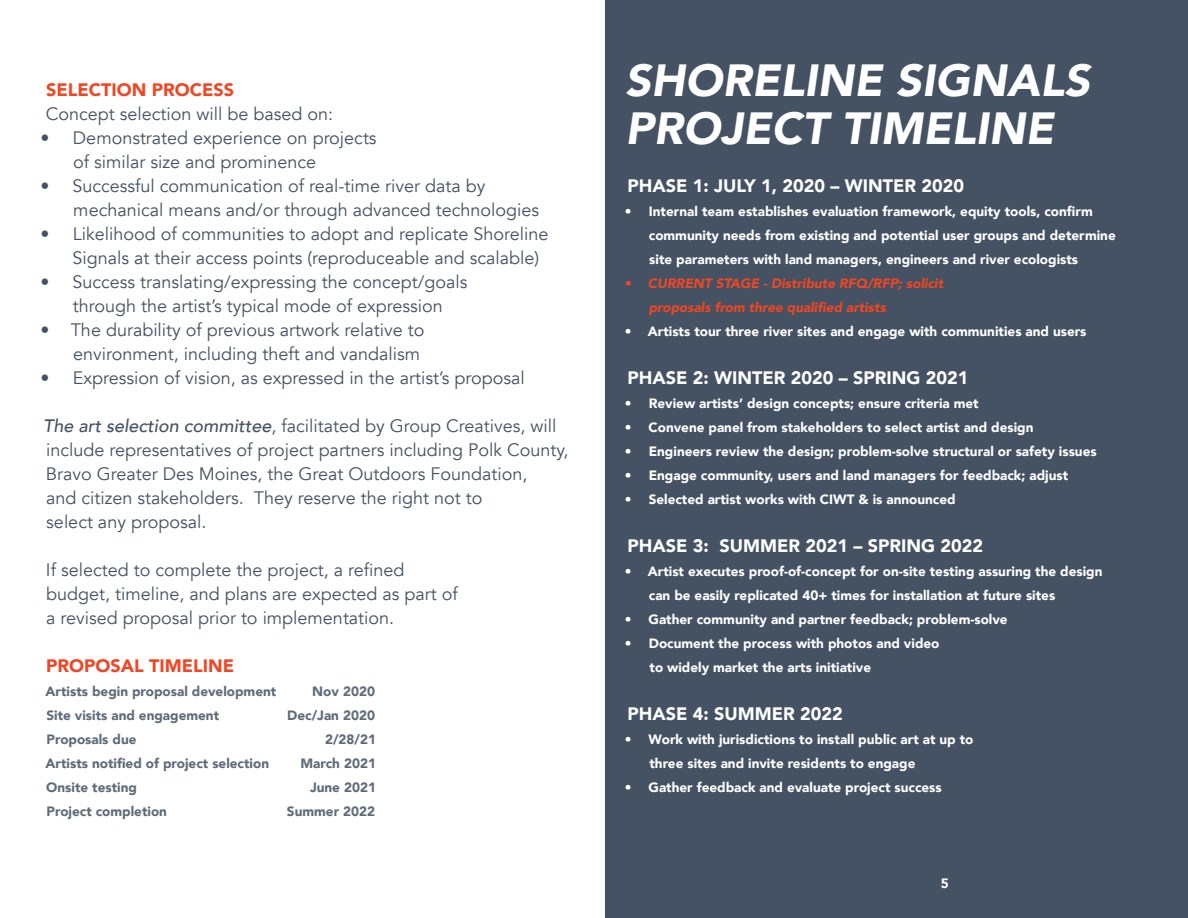
<style>
.page{position:relative;width:1188px;height:918px;background:#fff}
.page>*{position:absolute;margin:0;border:0;box-sizing:border-box;transform-origin:0 0}
.t1{font:italic 900 45px/48px "Avenir";color:#fff}
.t2{font:18px/24px "Avenir";color:#455263}
.t3{font:900 18px "Avenir";color:#fff}
.t4{font:900 18px "Avenir";color:#ef4623}
.t5{font:900 13.5px/24px "Avenir";color:#fff}
.t6{font:900 13.5px "Avenir";color:#5f6b7a}
.t7{font:italic 900 13.5px/24px "Avenir";color:#ef4623}
.s1{font-weight:500;font-style:italic}
</style>
<div class="page">
<div style="left:605px;top:1px;width:583px;height:917px;background:#455263"></div>
<h2 class="t4" style="left:46px;top:74px;width:189px">SELECTION PROCESS</h2>
<h2 class="t2" style="left:46px;top:102px;width:289px">Concept selection will be based on:</h2>
<h2 class="t2" style="left:73px;top:126px;width:305px;text-indent:-33px">• Demonstrated experience on projects of similar size and prominence</h2>
<h2 class="t2" style="left:73px;top:174px;width:467px;text-indent:-33px">• Successful communication of real-time river data by mechanical means and/or through advanced technologies</h2>
<h2 class="t2" style="left:73px;top:222px;width:477px;text-indent:-32px">• Likelihood of communities to adopt and replicate Shoreline<br>Signals at their access points (reproduceable and scalable)</h2>
<h2 class="t2" style="left:41px;top:270px;width:429px;text-align:center">• Success translating/expressing the concept/goals through the artist’s typical mode of expression</h2>
<h2 class="t2" style="left:41px;top:318px;width:386px;text-align:right">• The durability of previous artwork relative to environment, including theft and vandalism</h2>
<h2 class="t2" style="left:41px;top:366px;width:486px">• Expression of vision, as expressed in the artist’s proposal</h2>
<p class="t2" style="left:43px;top:414px;width:527px"><span class="s1">The art selection committee</span>, facilitated by Group Creatives, will include representatives of project partners including Polk County, Bravo Greater Des Moines, the Great Outdoors Foundation,<br>and citizen stakeholders. They reserve the right not to<br>select any proposal.</p>
<h2 class="t2" style="left:46px;top:558px;width:413px">If selected to complete the project, a refined budget, timeline, and plans are expected as part of a revised proposal prior to implementation.</h2>
<h2 class="t4" style="left:46px;top:650px;width:189px">PROPOSAL TIMELINE</h2>
<p class="t6" style="left:46px;top:680px;width:232px">Artists begin proposal development</p>
<p class="t6" style="left:312px;top:680px;width:64px">Nov 2020</p>
<p class="t6" style="left:46px;top:704px;width:174px">Site visits and engagement</p>
<p class="t6" style="left:287px;top:704px;width:89px">Dec/Jan 2020</p>
<p class="t6" style="left:47px;top:728px;width:91px">Proposals due</p>
<p class="t6" style="left:325px;top:728px;width:52px">2/28/21</p>
<p class="t6" style="left:46px;top:752px;width:225px">Artists notified of project selection</p>
<p class="t6" style="left:301px;top:752px;width:77px">March 2021</p>
<p class="t6" style="left:46px;top:776px;width:92px">Onsite testing</p>
<p class="t6" style="left:310px;top:776px;width:67px">June 2021</p>
<p class="t6" style="left:47px;top:800px;width:122px">Project completion</p>
<p class="t6" style="left:287px;top:800px;width:90px">Summer 2022</p>
<h1 class="t1" style="left:625px;top:56px;width:466px">SHORELINE SIGNALS<br>PROJECT TIMELINE</h1>
<h2 class="t3" style="left:628px;top:170px;width:338px">PHASE 1: JULY 1, 2020 – WINTER 2020</h2>
<p class="t5" style="left:649px;top:199px;width:468px;text-indent:-24px">• Internal team establishes evaluation framework, equity tools, confirm community needs from existing and potential user groups and determine site parameters with land managers, engineers and river ecologists</p>
<p class="t7" style="left:649px;top:271px;width:296px;text-indent:-24px">• CURRENT STAGE - Distribute RFQ/RFP; solicit proposals from three qualified artists</p>
<p class="t5" style="left:625px;top:319px;width:463px">• Artists tour three river sites and engage with communities and users</p>
<h2 class="t3" style="left:628px;top:362px;width:342px">PHASE 2: WINTER 2020 – SPRING 2021</h2>
<p class="t5" style="left:625px;top:391px;width:356px">• Review artists’ design concepts; ensure criteria met</p>
<p class="t5" style="left:625px;top:415px;width:410px">• Convene panel from stakeholders to select artist and design</p>
<p class="t5" style="left:625px;top:439px;width:473px">• Engineers review the design; problem-solve structural or safety issues</p>
<p class="t5" style="left:625px;top:463px;width:445px">• Engage community, users and land managers for feedback; adjust</p>
<p class="t5" style="left:625px;top:487px;width:332px">• Selected artist works with CIWT &amp; is announced</p>
<h2 class="t3" style="left:628px;top:530px;width:357px">PHASE 3: SUMMER 2021 – SPRING 2022</h2>
<p class="t5" style="left:649px;top:559px;width:455px;text-indent:-24px">• Artist executes proof-of-concept for on-site testing assuring the design can be easily replicated 40+ times for installation at future sites</p>
<p class="t5" style="left:625px;top:607px;width:384px">• Gather community and partner feedback; problem-solve</p>
<p class="t5" style="left:650px;top:631px;width:291px;text-indent:-25px">• Document the process with photos and video to widely market the arts initiative</p>
<h2 class="t3" style="left:628px;top:698px;width:217px">PHASE 4: SUMMER 2022</h2>
<p class="t5" style="left:649px;top:727px;width:326px;text-indent:-25px">• Work with jurisdictions to install public art at up to three sites and invite residents to engage</p>
<p class="t5" style="left:625px;top:775px;width:319px">• Gather feedback and evaluate project success</p>
<p class="t5" style="left:941px;top:871px;width:9px">5</p>
</div>
